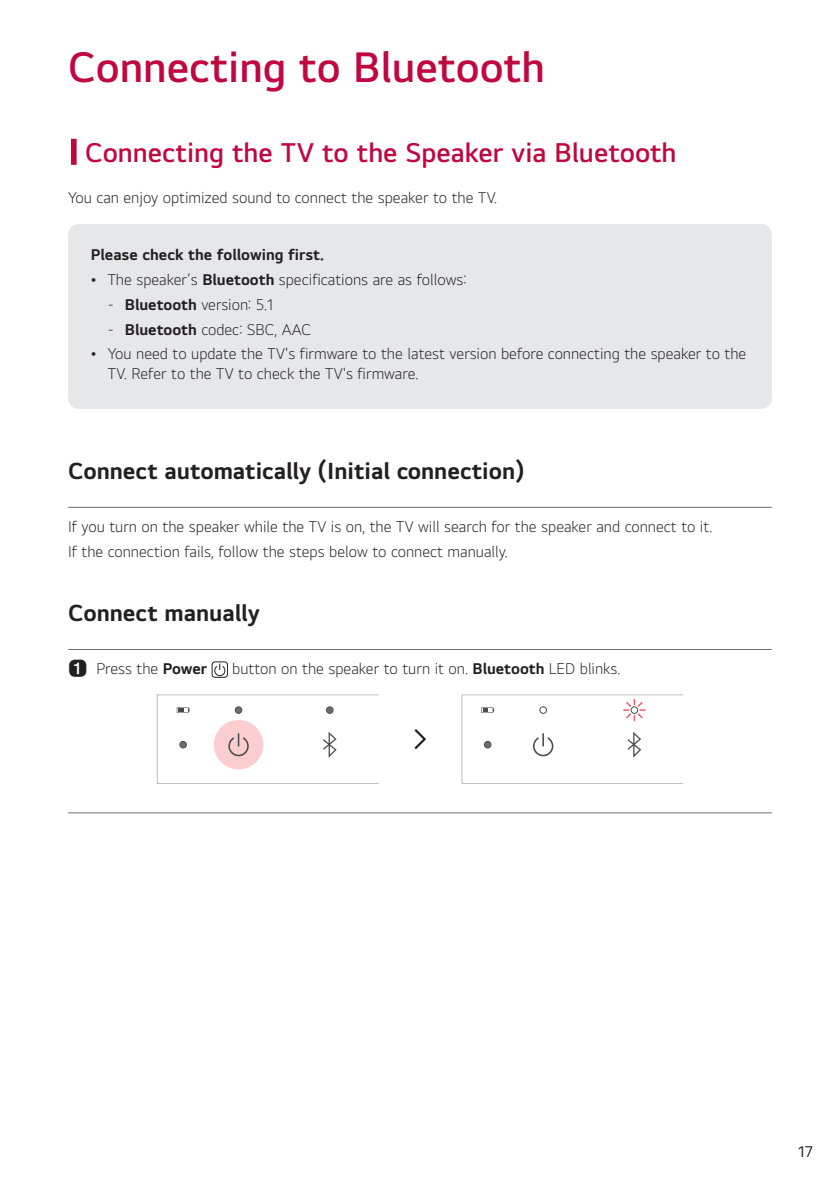
<style>
.page{position:relative;width:840px;height:1191px;background:#fff}
.page>*{position:absolute;margin:0;border:0;box-sizing:border-box;transform-origin:0 0}
.t1{font:600 44px "LG Smart UI";color:#c0073e}
.t2{font:600 28px "LG Smart UI";color:#c0073e}
.t3{font:700 24px "LG Smart UI";color:#231f20}
.t4{font:300 16px/19.2px "LG Smart UI";color:#231f20}
.t5{font:700 16px "LG Smart UI";color:#231f20}
.t6{font:16px "LG Smart UI";color:#231f20}
.s1{font-weight:700}
.s2{font-family:"UPSYS Rounded Box Number";font-weight:400}
</style>
<div class="page">
<div style="left:71px;top:139px;width:6px;height:26px;background:#c0073e"></div>
<hr style="left:68px;top:507px;width:703px;height:1px;background:#6c6d70">
<hr style="left:68px;top:649px;width:703px;height:1px;background:#6c6d70">
<div style="left:68px;top:224px;width:703px;height:185px;background:#e6e7e9;border-radius:11px"></div>
<div style="left:212px;top:661px;width:16px;height:16px;border:1px solid #231f20;border-radius:3px"></div>
<svg style="left:214px;top:663px;width:11px;height:13px"></svg>
<div style="left:214px;top:720px;width:49px;height:49px;background:#facdd1;border-radius:50%"></div>
<svg style="left:414px;top:729px;width:11px;height:20px"></svg>
<svg style="left:623px;top:699px;width:21px;height:21px"></svg>
<div style="left:157px;top:694px;width:222px;height:90px;border:1px solid #bcbdc0"></div>
<svg style="left:228px;top:733px;width:20px;height:23px"></svg>
<div style="left:235px;top:707px;width:7px;height:6px;background:#6c6d70;border-radius:50%"></div>
<div style="left:235px;top:706px;width:7px;height:7px;border:1px solid #4b4c4d;border-radius:50%"></div>
<div style="left:180px;top:741px;width:6px;height:7px;background:#6c6d70;border-radius:50%"></div>
<div style="left:179px;top:741px;width:8px;height:7px;border:1px solid #4b4c4d;border-radius:50%"></div>
<svg style="left:323px;top:732px;width:13px;height:25px"></svg>
<div style="left:326px;top:707px;width:7px;height:6px;background:#6c6d70;border-radius:50%"></div>
<div style="left:326px;top:706px;width:7px;height:7px;border:1px solid #4b4c4d;border-radius:50%"></div>
<svg style="left:177px;top:707px;width:12px;height:6px"></svg>
<div style="left:461px;top:694px;width:221px;height:90px;border:1px solid #bcbdc0"></div>
<svg style="left:533px;top:733px;width:20px;height:23px"></svg>
<div style="left:539px;top:706px;width:7px;height:7px;border:1px solid #4b4c4d;border-radius:50%"></div>
<div style="left:484px;top:741px;width:6px;height:7px;background:#6c6d70;border-radius:50%"></div>
<div style="left:484px;top:741px;width:7px;height:7px;border:1px solid #4b4c4d;border-radius:50%"></div>
<svg style="left:627px;top:732px;width:14px;height:25px"></svg>
<div style="left:630px;top:707px;width:7px;height:6px;background:#fff;border-radius:50%"></div>
<div style="left:630px;top:706px;width:7px;height:7px;border:1px solid #4b4c4d;border-radius:50%"></div>
<svg style="left:481px;top:707px;width:13px;height:6px"></svg>
<hr style="left:68px;top:812px;width:703px;height:1px;background:#6c6d70">
<h1 class="t1" style="left:68px;top:40px;width:478px">Connecting to Bluetooth</h1>
<h2 class="t2" style="left:85px;top:135px;width:592px">Connecting the TV to the Speaker via Bluetooth</h2>
<p class="t4" style="left:68px;top:188px;width:430px">You can enjoy optimized sound to connect the speaker to the TV.</p>
<p class="t5" style="left:91px;top:245px;width:234px">Please check the following first.</p>
<p class="t4" style="left:91px;top:269px;width:377px">• The speaker’s <span class="s1">Bluetooth</span> specifications are as follows:</p>
<p class="t4" style="left:108px;top:294px;width:167px">- <span class="s1">Bluetooth</span> version: 5.1</p>
<p class="t4" style="left:108px;top:319px;width:205px">- <span class="s1">Bluetooth</span> codec: SBC, AAC</p>
<p class="t4" style="left:108px;top:344px;width:639px;text-indent:-17px">• You need to update the TV's firmware to the latest version before connecting the speaker to the<br>TV. Refer to the TV to check the TV's firmware.</p>
<h3 class="t3" style="left:68px;top:456px;width:457px">Connect automatically (Initial connection)</h3>
<p class="t4" style="left:68px;top:514px;width:645px;line-height:24.8px">If you turn on the speaker while the TV is on, the TV will search for the speaker and connect to it.<br>If the connection fails, follow the steps below to connect manually.</p>
<h3 class="t3" style="left:68px;top:598px;width:193px">Connect manually</h3>
<p class="t4" style="left:68px;top:659px;width:141px"><span class="s2">a</span> Press the <span class="s1">Power</span></p>
<p class="t4" style="left:232px;top:659px;width:389px">button on the speaker to turn it on. <span class="s1">Bluetooth</span> LED blinks.</p>
<p class="t6" style="left:797px;top:1141px;width:17px">17</p>
</div>
